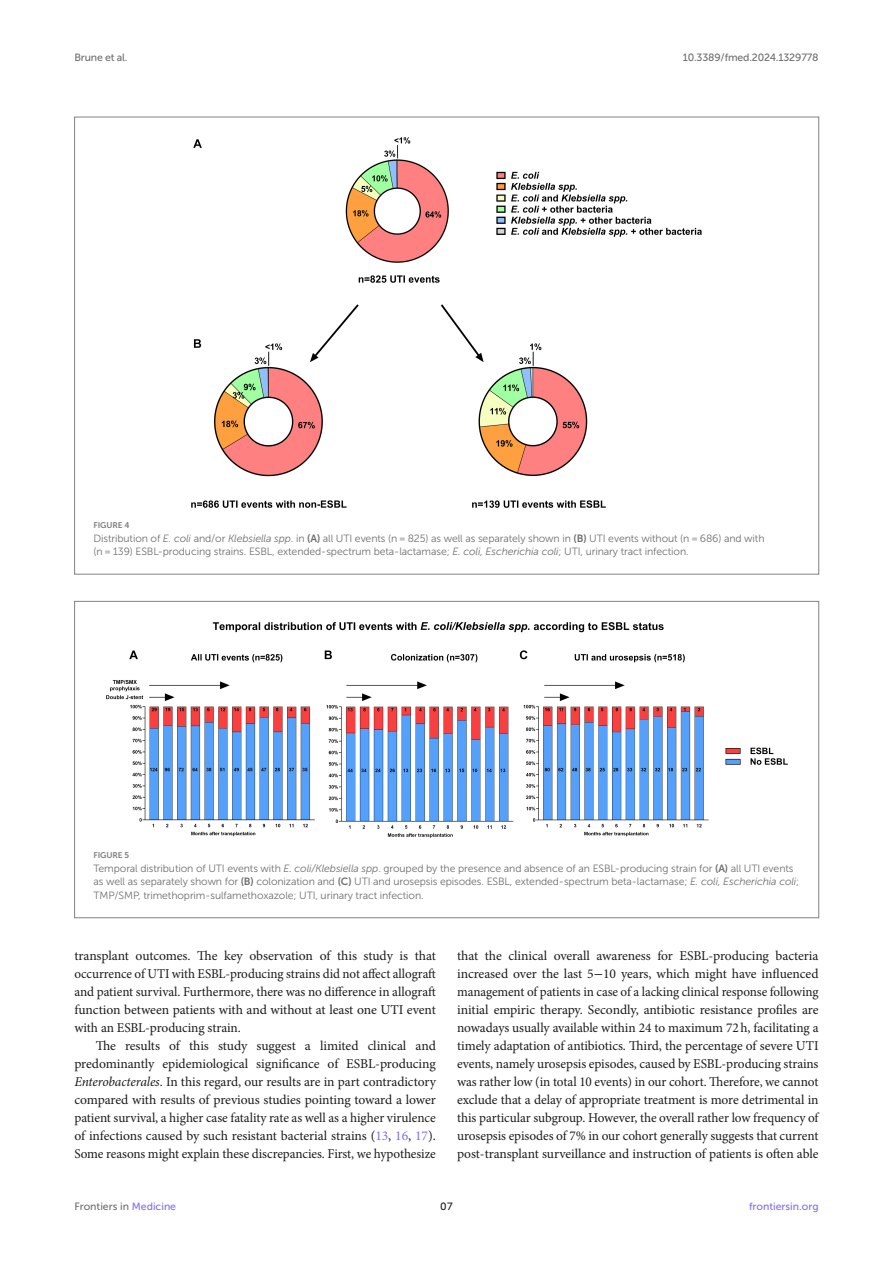
<style>
.page{position:relative;width:893px;height:1263px;background:#fff}
.page>*{position:absolute;margin:0;border:0;box-sizing:border-box;transform-origin:0 0}
.TEXT{font:13.5px/18px "Minion Pro";letter-spacing:-.005em;color:#1b1c1b;text-align:justify}
.TEXT_FLUSH{font:13.5px/18px "Minion Pro";letter-spacing:-.01em;color:#1b1c1b;text-align:justify}
.FIG_LEG{font:10.5px/13.5px "Museo Sans 300";letter-spacing:-.01em;color:#706f70}
.t1{font:10.5px "Museo Sans 500";letter-spacing:-.015em;color:#706f70}
.t2{font:10.5px "Museo Sans 500";color:#856df0}
.t3{font:10.5px "Museo Sans 500";color:#1b1c1b}
.FIG_HD{font:8.25px "Museo Sans 700";letter-spacing:-.01em;color:#7e7f7f}
.s1{font-style:italic}
.s2{font-family:"Museo Sans 700"}
.s3{color:#856df0}
.s4{font-family:"STIX General"}
</style>
<div class="page">
<img style="left:191px;top:137px;width:511px;height:371px">
<img style="left:106px;top:622px;width:682px;height:216px">
<p class="t1" style="left:74px;top:51px;width:54px">Brune et al.</p>
<p class="t1" style="left:683px;top:51px;width:137px">10.3389/fmed.2024.1329778</p>
<p class="FIG_HD" style="left:94px;top:521px;width:37px">FIGURE 4</p>
<p class="FIG_LEG" style="left:94px;top:531px;width:672px">Distribution of <span class="s1">E. coli</span> and/or <span class="s1">Klebsiella spp</span>. in <span class="s2">(A)</span> all UTI events (n = 825) as well as separately shown in <span class="s2">(B)</span> UTI events without (n = 686) and with (n = 139) ESBL-producing strains. ESBL, extended-spectrum beta-lactamase; <span class="s1">E. coli, Escherichia coli</span>; UTI, urinary tract infection.</p>
<p class="FIG_HD" style="left:94px;top:851px;width:37px">FIGURE 5</p>
<p class="FIG_LEG" style="left:94px;top:861px;width:707px">Temporal distribution of UTI events with <span class="s1">E. coli/Klebsiella spp</span>. grouped by the presence and absence of an ESBL-producing strain for <span class="s2">(A)</span> all UTI events as well as separately shown for <span class="s2">(B)</span> colonization and <span class="s2">(C)</span> UTI and urosepsis episodes. ESBL, extended-spectrum beta-lactamase; <span class="s1">E. coli, Escherichia coli</span>;<br>TMP/SMP, trimethoprim-sulfamethoxazole; UTI, urinary tract infection.</p>
<p class="TEXT_FLUSH" style="left:74px;top:947px;width:363px">transplant outcomes. The key observation of this study is that occurrence of UTI with ESBL-producing strains did not affect allograft and patient survival. Furthermore, there was no difference in allograft function between patients with and without at least one UTI event with an ESBL-producing strain.</p>
<p class="TEXT" style="left:74px;top:1037px;width:363px;text-indent:21px">The results of this study suggest a limited clinical and predominantly epidemiological significance of ESBL-producing <span class="s1">Enterobacterales</span>. In this regard, our results are in part contradictory compared with results of previous studies pointing toward a lower patient survival, a higher case fatality rate as well as a higher virulence of infections caused by such resistant bacterial strains (<span class="s3">13</span>, <span class="s3">16</span>, <span class="s3">17</span>).<br>Some reasons might explain these discrepancies. First, we hypothesize</p>
<p class="TEXT" style="left:457px;top:947px;width:363px">that the clinical overall awareness for ESBL-producing bacteria increased over the last 5<span class="s4">−</span>10 years, which might have influenced management of patients in case of a lacking clinical response following initial empiric therapy. Secondly, antibiotic resistance profiles are nowadays usually available within 24 to maximum 72h, facilitating a timely adaptation of antibiotics. Third, the percentage of severe UTI events, namely urosepsis episodes, caused by ESBL-producing strains was rather low (in total 10 events) in our cohort. Therefore, we cannot exclude that a delay of appropriate treatment is more detrimental in this particular subgroup. However, the overall rather low frequency of urosepsis episodes of 7% in our cohort generally suggests that current post-transplant surveillance and instruction of patients is often able</p>
<p class="t1" style="left:74px;top:1200px;width:103px">Frontiers in <span class="s3">Medicine</span></p>
<p class="t3" style="left:440px;top:1200px;width:14px">07</p>
<p class="t2" style="left:749px;top:1200px;width:71px">frontiersin.org</p>
</div>
